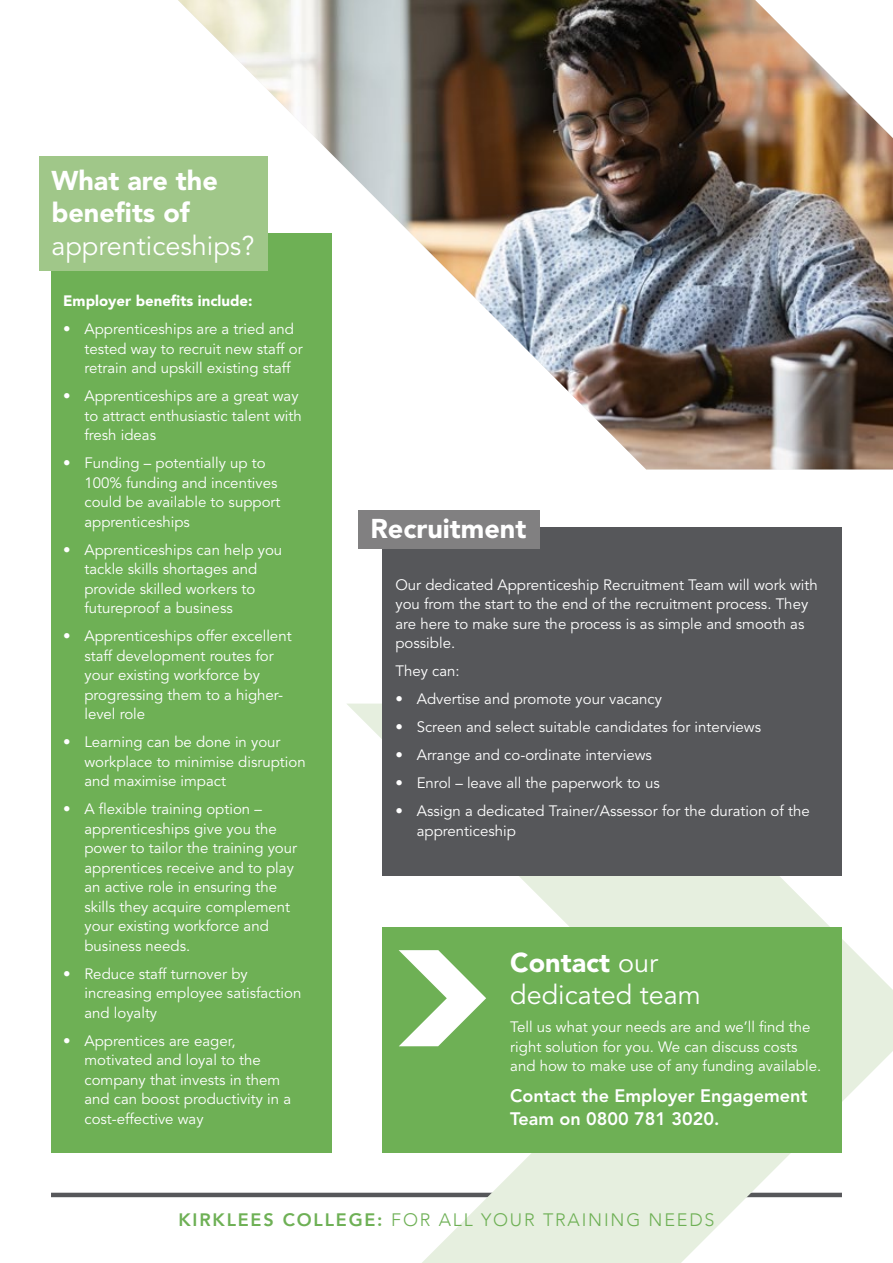
<style>
.page{position:relative;width:893px;height:1263px;background:#fff}
.page>*{position:absolute;margin:0;border:0;box-sizing:border-box;transform-origin:0 0}
.t1{font:900 27px/32.4px "Avenir LT";color:#fff}
.t2{font:27px/32.4px "Avenir LT";color:#fff}
.t3{font:800 18px/22.5px "Avenir LT";color:#fff}
.t4{font:300 18px "Avenir";letter-spacing:.1em;color:#6eb055}
.t5{font:15px/19.5px "Avenir LT";color:#fff}
.t6{font:900 15px "Avenir LT";color:#fff}
.s1{font-weight:400}
.s2{font-weight:900}
.s3{font-weight:800}
</style>
<div class="page">
<hr style="left:51px;top:1193px;width:791px;height:4px;background:#56575a">
<svg style="left:346px;top:703px;width:547px;height:560px"></svg>
<img style="left:178px;top:0;width:715px;height:469px">
<div style="left:51px;top:233px;width:281px;height:919px;background:#6eb055"></div>
<div style="left:383px;top:527px;width:459px;height:348px;background:#56575a"></div>
<div style="left:39px;top:156px;width:229px;height:115px;background:#a0c789"></div>
<div style="left:358px;top:510px;width:182px;height:38px;background:#818081"></div>
<div style="left:383px;top:927px;width:459px;height:225px;background:#6eb055"></div>
<svg style="left:399px;top:950px;width:87px;height:96px"></svg>
<p class="t1" style="left:51px;top:164px;width:204px">What are the benefits of <span class="s1">apprenticeships?</span></p>
<p class="t6" style="left:63px;top:292px;width:191px">Employer benefits include:</p>
<p class="t5" style="left:84px;top:320px;width:220px;text-indent:-21px">• Apprenticeships are a tried and tested way to recruit new staff or retrain and upskill existing staff</p>
<p class="t5" style="left:84px;top:387px;width:219px;text-indent:-21px">• Apprenticeships are a great way to attract enthusiastic talent with fresh ideas</p>
<p class="t5" style="left:84px;top:454px;width:198px;text-indent:-21px">• Funding – potentially up to<br>100% funding and incentives could be available to support apprenticeships</p>
<p class="t5" style="left:84px;top:540px;width:199px;text-indent:-21px">• Apprenticeships can help you tackle skills shortages and provide skilled workers to futureproof a business</p>
<p class="t5" style="left:84px;top:627px;width:209px;text-indent:-21px">• Apprenticeships offer excellent staff development routes for your existing workforce by progressing them to a higher&shy;level role</p>
<p class="t5" style="left:84px;top:733px;width:223px;text-indent:-21px">• Learning can be done in your workplace to minimise disruption and maximise impact</p>
<p class="t5" style="left:84px;top:800px;width:214px;text-indent:-21px">• A flexible training option – apprenticeships give you the power to tailor the training your apprentices receive and to play an active role in ensuring the skills they acquire complement your existing workforce and business needs.</p>
<p class="t5" style="left:84px;top:964px;width:218px;text-indent:-21px">• Reduce staff turnover by increasing employee satisfaction and loyalty</p>
<p class="t5" style="left:84px;top:1031px;width:208px;text-indent:-21px">• Apprentices are eager, motivated and loyal to the company that invests in them and can boost productivity in a cost-effective way</p>
<p class="t1" style="left:370px;top:512px;width:157px">Recruitment</p>
<p class="t5" style="left:395px;top:575px;width:424px">Our dedicated Apprenticeship Recruitment Team will work with you from the start to the end of the recruitment process. They are here to make sure the process is as simple and smooth as possible.</p>
<p class="t5" style="left:395px;top:662px;width:66px">They can:</p>
<p class="t5" style="left:395px;top:690px;width:268px">• Advertise and promote your vacancy</p>
<p class="t5" style="left:395px;top:718px;width:367px">• Screen and select suitable candidates for interviews</p>
<p class="t5" style="left:395px;top:746px;width:258px">• Arrange and co-ordinate interviews</p>
<p class="t5" style="left:395px;top:774px;width:266px">• Enrol – leave all the paperwork to us</p>
<p class="t5" style="left:417px;top:802px;width:395px;text-indent:-21px">• Assign a dedicated Trainer/Assessor for the duration of the apprenticeship</p>
<p class="t2" style="left:510px;top:947px;width:192px"><span class="s2">Contact</span> our dedicated team</p>
<p class="t5" style="left:510px;top:1018px;width:312px">Tell us what your needs are and we’ll find the right solution for you. We can discuss costs and how to make use of any funding available.</p>
<p class="t3" style="left:510px;top:1085px;width:299px">Contact the Employer Engagement<br>Team on 0800 781 3020.</p>
<p class="t4" style="left:178px;top:1209px;width:538px"><span class="s3">KIRKLEES COLLEGE:</span> FOR ALL YOUR TRAINING NEEDS</p>
</div>
